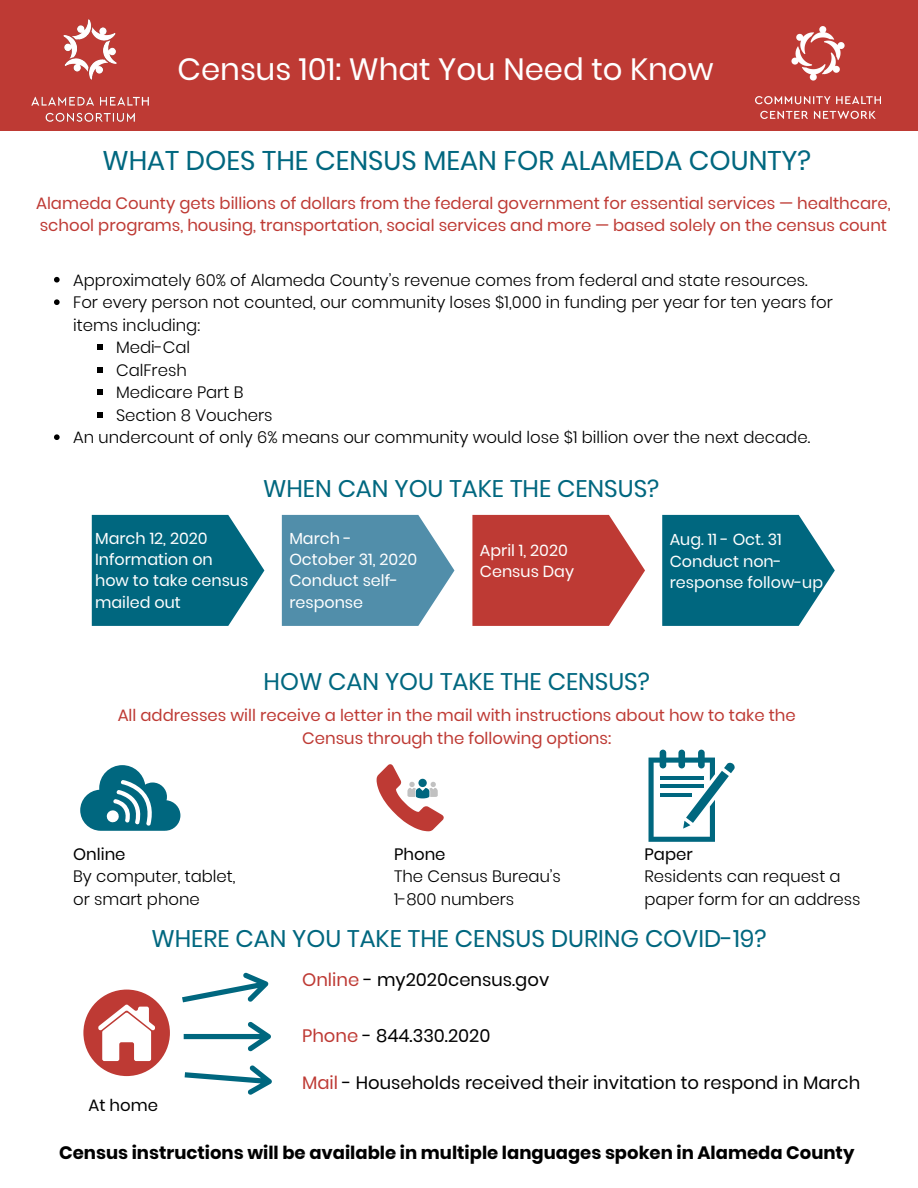
<style>
.page{position:relative;width:918px;height:1188px;background:#fff}
.page>*{position:absolute;margin:0;border:0;box-sizing:border-box;transform-origin:0 0}
.t1{font:30.75px "Poppins";color:#fff}
.t2{font:27px "Poppins";color:#00677f}
.t3{font:24px "Poppins";color:#00677f}
.t4{font:18px "Poppins";color:#000}
.t5{font:700 18px "Poppins";color:#000}
.t6{font:300 16.5px/22.5px "Poppins";color:#000}
.t7{font:16.5px/22.5px "Poppins";color:#be3a34}
.t8{font:16.5px "Poppins";color:#000}
.t9{font:15.9px/21.3px "Poppins";color:#fff}
.t10{font:15.9px/21.3px "Poppins";color:#fefefe}
.s1{color:#be3a34}
</style>
<div class="page">
<svg style="left:80px;top:765px;width:100px;height:66px"></svg>
<svg style="left:377px;top:764px;width:67px;height:67px"></svg>
<svg style="left:649px;top:750px;width:86px;height:92px"></svg>
<div style="left:83px;top:990px;width:87px;height:86px;background:#be3a34;border-radius:50%"></div>
<svg style="left:98px;top:1004px;width:57px;height:57px"></svg>
<svg style="left:54px;top:277px;width:6px;height:6px"></svg>
<svg style="left:54px;top:299px;width:6px;height:6px"></svg>
<svg style="left:97px;top:344px;width:5px;height:6px"></svg>
<svg style="left:97px;top:367px;width:5px;height:6px"></svg>
<svg style="left:97px;top:389px;width:5px;height:6px"></svg>
<svg style="left:97px;top:412px;width:5px;height:6px"></svg>
<svg style="left:54px;top:434px;width:6px;height:6px"></svg>
<svg style="left:92px;top:515px;width:172px;height:111px;background:#18758b"></svg>
<svg style="left:282px;top:515px;width:172px;height:111px;background:#6198b2"></svg>
<svg style="left:472px;top:515px;width:173px;height:111px;background:#c44f49"></svg>
<svg style="left:662px;top:515px;width:173px;height:111px;background:#1b778c"></svg>
<div style="left:0;top:1px;width:918px;height:130px;background:#be3a34"></div>
<img style="left:32px;top:20px;width:117px;height:101px">
<img style="left:755px;top:26px;width:125px;height:92px">
<svg style="left:182px;top:972px;width:87px;height:31px"></svg>
<svg style="left:184px;top:1022px;width:87px;height:29px"></svg>
<svg style="left:184px;top:1065px;width:88px;height:30px"></svg>
<h1 class="t1" style="left:178px;top:48px;width:537px">Census 101: What You Need to Know</h1>
<h2 class="t2" style="left:102px;top:142px;width:710px">WHAT DOES THE CENSUS MEAN FOR ALAMEDA COUNTY?</h2>
<p class="t7" style="left:36px;top:191px;width:856px">Alameda County gets billions of dollars from the federal government for essential services — healthcare, school programs, housing, transportation, social services and more — based solely on the census count</p>
<p class="t6" style="left:73px;top:269px;width:736px">Approximately 60% of Alameda County’s revenue comes from federal and state resources.</p>
<p class="t6" style="left:73px;top:291px;width:761px">For every person not counted, our community loses $1,000 in funding per year for ten years for</p>
<p class="t6" style="left:73px;top:314px;width:128px">items including:</p>
<p class="t6" style="left:116px;top:336px;width:76px">Medi-Cal</p>
<p class="t6" style="left:116px;top:359px;width:72px">CalFresh</p>
<p class="t6" style="left:116px;top:381px;width:129px">Medicare Part B</p>
<p class="t6" style="left:116px;top:404px;width:158px">Section 8 Vouchers</p>
<p class="t6" style="left:73px;top:426px;width:739px">An undercount of only 6% means our community would lose $1 billion over the next decade.</p>
<h3 class="t3" style="left:263px;top:472px;width:398px">WHEN CAN YOU TAKE THE CENSUS?</h3>
<p class="t9" style="left:95px;top:528px;width:155px">March 12, 2020<br>Information on how to take census mailed out</p>
<p class="t9" style="left:289px;top:528px;width:129px">March -<br>October 31, 2020<br>Conduct self&shy;response</p>
<p class="t10" style="left:480px;top:540px;width:96px">April 1, 2020<br>Census Day</p>
<p class="t10" style="left:670px;top:529px;width:155px">Aug. 11 - Oct. 31<br>Conduct non&shy;response follow-up</p>
<h3 class="t3" style="left:264px;top:665px;width:388px">HOW CAN YOU TAKE THE CENSUS?</h3>
<p class="t7" style="left:118px;top:704px;width:680px;text-align:center">All addresses will receive a letter in the mail with instructions about how to take the<br>Census through the following options:</p>
<p class="t8" style="left:73px;top:843px;width:54px">Online</p>
<p class="t6" style="left:73px;top:865px;width:164px">By computer, tablet, or smart phone</p>
<p class="t8" style="left:394px;top:843px;width:53px">Phone</p>
<p class="t6" style="left:394px;top:865px;width:168px">The Census Bureau’s<br>1-800 numbers</p>
<p class="t8" style="left:645px;top:843px;width:50px">Paper</p>
<p class="t6" style="left:645px;top:865px;width:218px">Residents can request a paper form for an address</p>
<h3 class="t3" style="left:151px;top:922px;width:617px">WHERE CAN YOU TAKE THE CENSUS DURING COVID-19?</h3>
<p class="t8" style="left:88px;top:1094px;width:71px">At home</p>
<p class="t4" style="left:302px;top:967px;width:249px"><span class="s1">Online</span> - my2020census.gov</p>
<p class="t4" style="left:302px;top:1023px;width:190px"><span class="s1">Phone</span> - 844.330.2020</p>
<p class="t4" style="left:302px;top:1070px;width:560px"><span class="s1">Mail</span> - Households received their invitation to respond in March</p>
<p class="t5" style="left:59px;top:1140px;width:797px">Census instructions will be available in multiple languages spoken in Alameda County</p>
</div>
